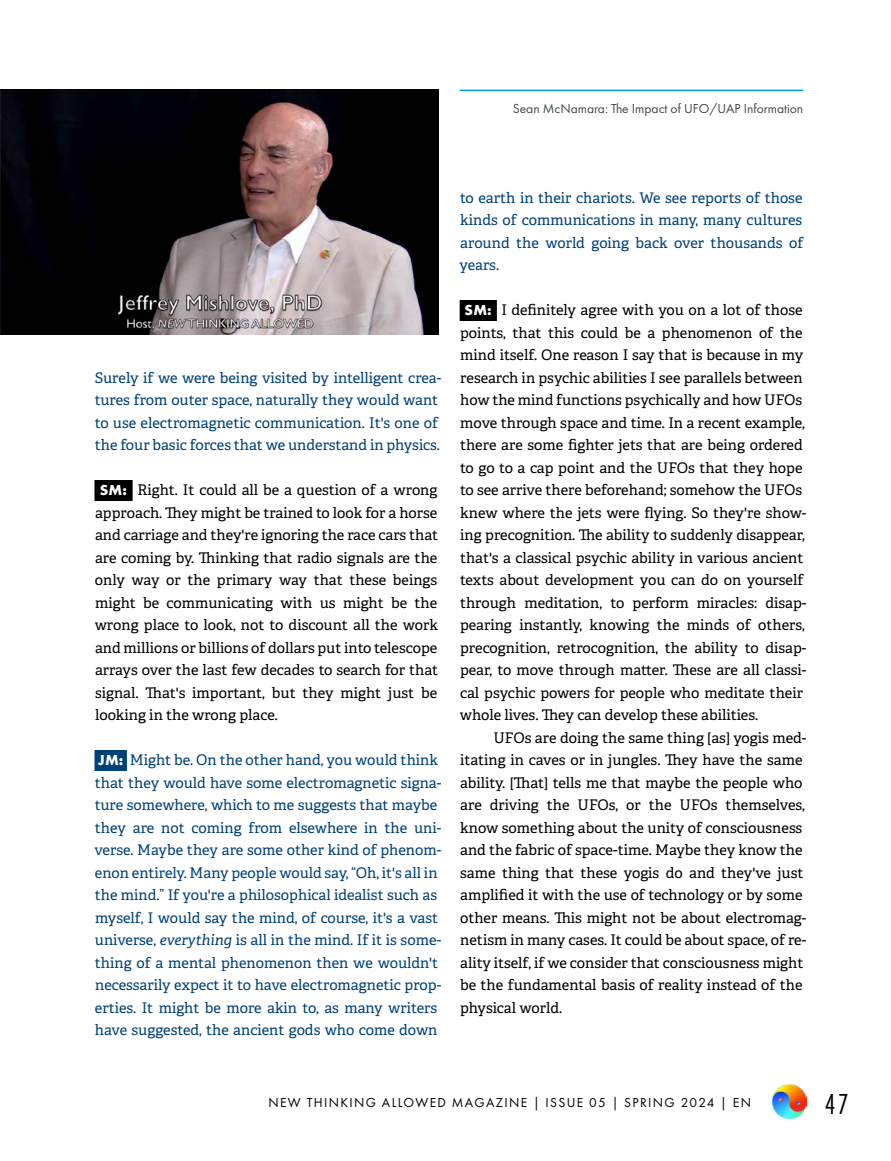
<style>
.page{position:relative;width:891px;height:1161px;background:#fff}
.page>*{position:absolute;margin:0;border:0;box-sizing:border-box;transform-origin:0 0}
.t1{font:30px "Futura PT Cond";color:#000}
.NTA_copy_A{font:14.7px/22.5px "Adelle";color:#000;text-align:justify}
.NTA_copy_Q{font:14.7px/22.5px "Adelle";color:#004177}
.NTA_copy_A__einzug{font:14.7px/22.5px "Adelle";color:#000}
.t2{font:13.5px "Futura PT";letter-spacing:.1em;color:#000}
.BU_1{font:13.5px "Futura PT";color:#40494c}
.s1{font-family:"Futura PT";font-weight:700;font-size:15px;color:#fff}
.s2{font-style:italic}
</style>
<div class="page">
<img style="left:772px;top:1085px;width:34px;height:34px">
<div style="left:94px;top:480px;width:39px;height:21px;background:#000"></div>
<div style="left:94px;top:750px;width:33px;height:21px;background:#004177"></div>
<div style="left:460px;top:300px;width:37px;height:21px;background:#000"></div>
<hr style="left:460px;top:90px;width:343px;height:1px;background:#009fe1">
<img style="left:0;top:90px;width:438px;height:244px">
<p class="BU_1" style="left:513px;top:100px;width:292px">Sean McNamara: The Impact of UFO/UAP Information</p>
<p class="NTA_copy_Q" style="left:95px;top:366px;width:348px">Surely if we were being visited by intelligent crea&shy;tures from outer space, naturally they would want to use electromagnetic communication. It's one of the four basic forces that we understand in physics.</p>
<p class="NTA_copy_A" style="left:95px;top:479px;width:345px;text-indent:5px"><span class="s1">SM:</span> Right. It could all be a question of a wrong approach. They might be trained to look for a horse and carriage and they're ignoring the race cars that are coming by. Thinking that radio signals are the only way or the primary way that these beings might be communicating with us might be the wrong place to look, not to discount all the work and millions or billions of dollars put into telescope arrays over the last few decades to search for that signal. That's important, but they might just be looking in the wrong place.</p>
<p class="NTA_copy_Q" style="left:94px;top:749px;width:348px"><span class="s1">JM:</span> Might be. On the other hand, you would think that they would have some electromagnetic signa&shy;ture somewhere, which to me suggests that maybe they are not coming from elsewhere in the uni&shy;verse. Maybe they are some other kind of phenom&shy;enon entirely. Many people would say, “Oh, it's all in the mind.” If you're a philosophical idealist such as myself, I would say the mind, of course, it's a vast universe, <span class="s2">everything</span> is all in the mind. If it is some&shy;thing of a mental phenomenon then we wouldn't necessarily expect it to have electromagnetic prop&shy;erties. It might be more akin to, as many writers have suggested, the ancient gods who come down</p>
<p class="NTA_copy_Q" style="left:460px;top:186px;width:345px;text-align:justify">to earth in their chariots. We see reports of those kinds of communications in many, many cultures around the world going back over thousands of years.</p>
<p class="NTA_copy_A" style="left:460px;top:299px;width:348px;text-align:left;text-indent:5px"><span class="s1">SM:</span> I definitely agree with you on a lot of those points, that this could be a phenomenon of the mind itself. One reason I say that is because in my research in psychic abilities I see parallels between how the mind functions psychically and how UFOs move through space and time. In a recent example, there are some fighter jets that are being ordered to go to a cap point and the UFOs that they hope to see arrive there beforehand; somehow the UFOs knew where the jets were flying. So they're show&shy;ing precognition. The ability to suddenly disappear, that's a classical psychic ability in various ancient texts about development you can do on yourself through meditation, to perform miracles: disap&shy;pearing instantly, knowing the minds of others, precognition, retrocognition, the ability to disap&shy;pear, to move through matter. These are all classi&shy;cal psychic powers for people who meditate their whole lives. They can develop these abilities.</p>
<p class="NTA_copy_A__einzug" style="left:460px;top:726px;width:348px;text-indent:33px">UFOs are doing the same thing [as] yogis med&shy;itating in caves or in jungles. They have the same ability. [That] tells me that maybe the people who are driving the UFOs, or the UFOs themselves, know something about the unity of consciousness and the fabric of space-time. Maybe they know the same thing that these yogis do and they've just amplified it with the use of technology or by some other means. This might not be about electromag&shy;netism in many cases. It could be about space, of re&shy;ality itself, if we consider that consciousness might be the fundamental basis of reality instead of the physical world.</p>
<p class="t2" style="left:268px;top:1095px;width:484px">NEW THINKING ALLOWED MAGAZINE | ISSUE 05 | SPRING 2024 | EN</p>
<h1 class="t1" style="left:825px;top:1086px;width:25px">47</h1>
</div>
